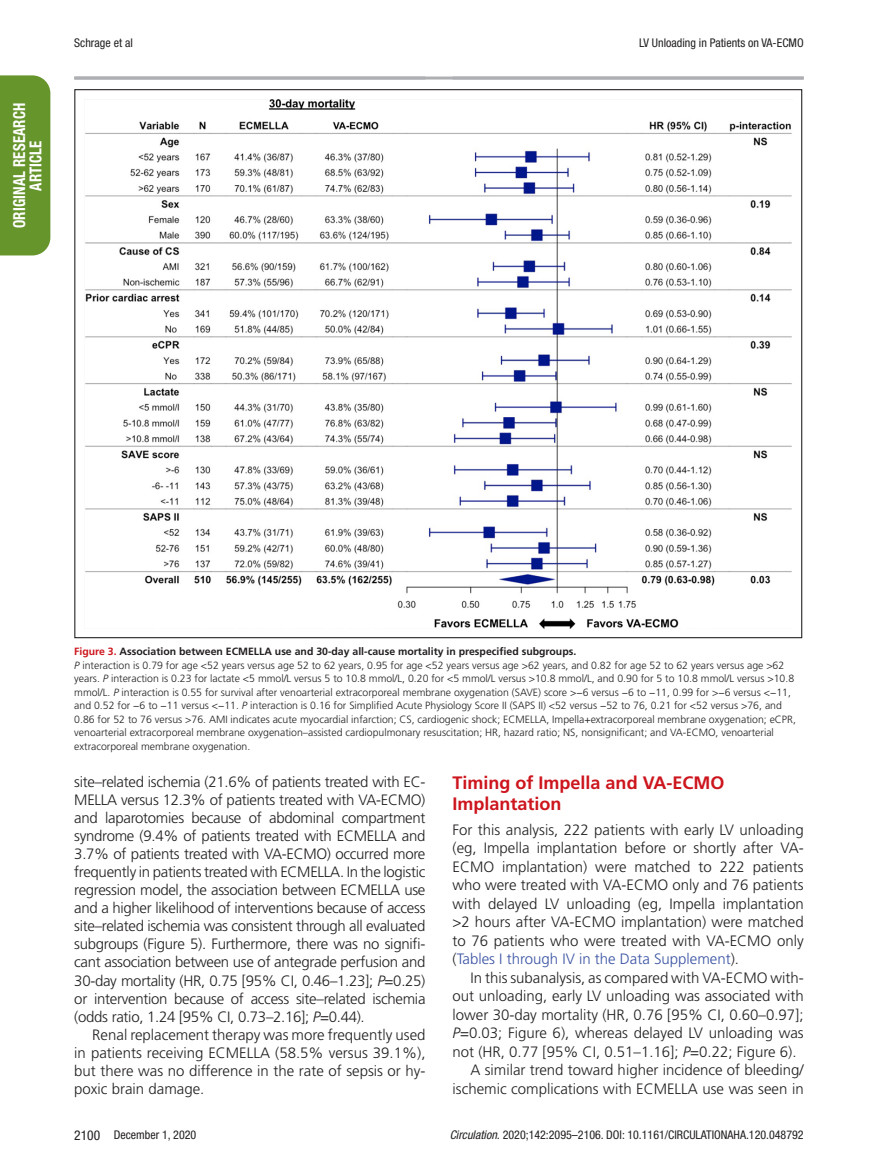
<style>
.page{position:relative;width:878px;height:1175px;background:#fff}
.page>*{position:absolute;margin:0;border:0;box-sizing:border-box;transform-origin:0 0}
.t1{font:700 18px/21.5px "Frutiger LT Std";color:#cd151d}
.t2{font:700 condensed 16.5px/16.5px "Helvetica Neue LT Std";letter-spacing:.01em;color:#fff;text-align:center;scale:.9 1}
.t3{font:300 15px/18px "Frutiger LT Std";color:#231f20;text-align:justify}
.t4{font:condensed 12px "Helvetica Neue LT Std";color:#231f20}
.t5{font:300 10.5px/13.5px "Frutiger LT Std";color:#231f20}
.s1{font-weight:700;color:#cd151d}
.s2{font-weight:700}
.s3{font-style:italic}
.s4{color:#3a53a3}
.s5{font-size:13.5px}
</style>
<div class="page">
<div style="left:0;top:75px;width:50px;height:180px;background:#66952c"></div>
<hr style="left:74px;top:76px;width:729px;height:4px;background:#b9babe">
<svg style="left:74px;top:89px;width:728px;height:550px"></svg>
<p class="t2" style="left:11px;top:228px;width:140px;rotate:-90deg">ORIGINAL RESEARCH<br>ARTICLE</p>
<p class="t4" style="left:74px;top:36px;width:60px">Schrage et al</p>
<p class="t4" style="left:639px;top:36px;width:166px">LV Unloading in Patients on VA-ECMO</p>
<p class="t5" style="left:74px;top:645px;width:723px"><span class="s1">Figure 3.</span> <span class="s2">Association between ECMELLA use and 30-day all-cause mortality in prespecified subgroups.<br></span><span class="s3">P</span> interaction is 0.79 for age &lt;52 years versus age 52 to 62 years, 0.95 for age &lt;52 years versus age &gt;62 years, and 0.82 for age 52 to 62 years versus age &gt;62 years. <span class="s3">P</span> interaction is 0.23 for lactate &lt;5 mmol/L versus 5 to 10.8 mmol/L, 0.20 for &lt;5 mmol/L versus &gt;10.8 mmol/L, and 0.90 for 5 to 10.8 mmol/L versus &gt;10.8 mmol/L. <span class="s3">P</span> interaction is 0.55 for survival after venoarterial extracorporeal membrane oxygenation (SAVE) score &gt;−6 versus −6 to −11, 0.99 for &gt;−6 versus &lt;−11, and 0.52 for −6 to −11 versus &lt;−11. <span class="s3">P</span> interaction is 0.16 for Simplified Acute Physiology Score II (SAPS II) &lt;52 versus −52 to 76, 0.21 for &lt;52 versus &gt;76, and 0.86 for 52 to 76 versus &gt;76. AMI indicates acute myocardial infarction; CS, cardiogenic shock; ECMELLA, Impella+extracorporeal membrane oxygenation; eCPR, venoarterial extracorporeal membrane oxygenation–assisted cardiopulmonary resuscitation; HR, hazard ratio; NS, nonsignificant; and VA-ECMO, venoarterial extracorporeal membrane oxygenation.</p>
<p class="t3" style="left:74px;top:772px;width:353px">site–related ischemia (21.6% of patients treated with EC-MELLA versus 12.3% of patients treated with VA-ECMO) and laparotomies because of abdominal compartment syndrome (9.4% of patients treated with ECMELLA and 3.7% of patients treated with VA-ECMO) occurred more frequently in patients treated with ECMELLA. In the logistic regression model, the association between ECMELLA use and a higher likelihood of interventions because of access site–related ischemia was consistent through all evaluated subgroups (Figure 5). Furthermore, there was no signifi&shy;cant association between use of antegrade perfusion and 30-day mortality (HR, 0.75 [95% CI, 0.46–1.23]; <span class="s3">P</span>=0.25) or intervention because of access site–related ischemia (odds ratio, 1.24 [95% CI, 0.73–2.16]; <span class="s3">P</span>=0.44).</p>
<p class="t3" style="left:74px;top:1025px;width:353px;text-indent:18px">Renal replacement therapy was more frequently used in patients receiving ECMELLA (58.5% versus 39.1%), but there was no difference in the rate of sepsis or hy&shy;poxic brain damage.</p>
<p class="t1" style="left:452px;top:772px;width:273px">Timing of Impella and VA-ECMO<br>Implantation</p>
<p class="t3" style="left:452px;top:820px;width:353px;line-height:18.5px">For this analysis, 222 patients with early LV unloading (eg, Impella implantation before or shortly after VA-ECMO implantation) were matched to 222 patients who were treated with VA-ECMO only and 76 patients with delayed LV unloading (eg, Impella implantation &gt;2 hours after VA-ECMO implantation) were matched to 76 patients who were treated with VA-ECMO only (<span class="s4">Tables I through IV in the Data Supplement</span>).</p>
<p class="t3" style="left:470px;top:969px;width:335px">In this subanalysis, as compared with VA-ECMO with-</p>
<p class="t3" style="left:452px;top:987px;width:353px">out unloading, early LV unloading was associated with</p>
<p class="t3" style="left:452px;top:1006px;width:352px">lower 30-day mortality (HR, 0.76 [95% CI, 0.60–0.97];</p>
<p class="t3" style="left:452px;top:1024px;width:353px"><span class="s3">P</span>=0.03; Figure 6), whereas delayed LV unloading was</p>
<p class="t3" style="left:452px;top:1043px;width:345px">not (HR, 0.77 [95% CI, 0.51–1.16]; <span class="s3">P</span>=0.22; Figure 6).</p>
<p class="t3" style="left:470px;top:1061px;width:334px">A similar trend toward higher incidence of bleeding/</p>
<p class="t3" style="left:452px;top:1080px;width:352px">ischemic complications with ECMELLA use was seen in</p>
<p class="t4" style="left:74px;top:1127px;width:123px"><span class="s5">2100</span> December 1, 2020</p>
<p class="t4" style="left:449px;top:1127px;width:355px"><span class="s3">Circulation.</span> 2020;142:2095–2106. DOI: 10.1161/CIRCULATIONAHA.120.048792</p>
</div>
